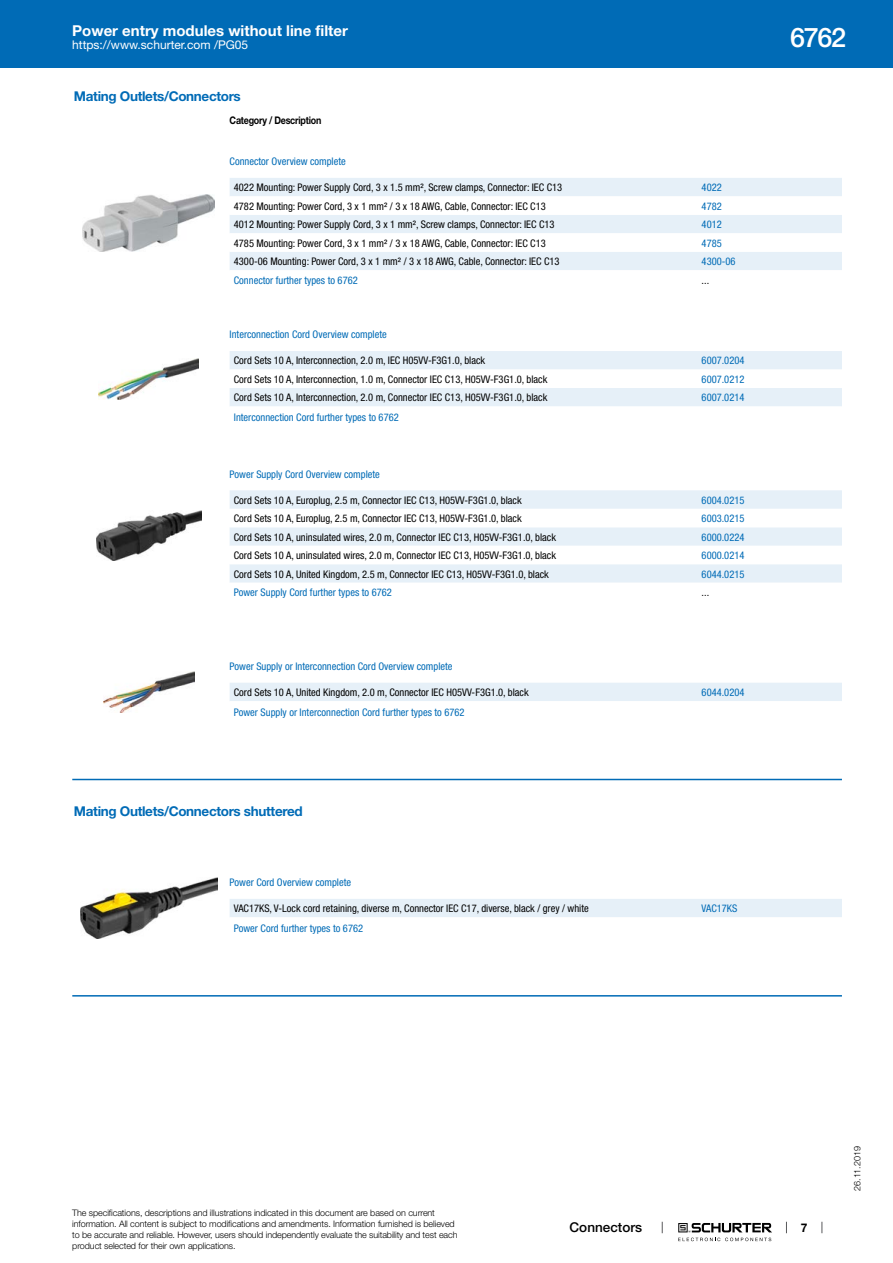
<style>
.page{position:relative;width:893px;height:1263px;background:#fff}
.page>*{position:absolute;margin:0;border:0;box-sizing:border-box;transform-origin:0 0}
.t1{font:500 27px "Helvetica Neue LT";color:#fff}
.t2{font:700 15px "Helvetica Neue LT";color:#fff}
.t3{font:700 13.5px "Helvetica Neue LT";letter-spacing:-.025em;color:#006bb6}
.t4{font:500 13.5px "Helvetica Neue LT";color:#000}
.t5{font:12px "Helvetica Neue LT";color:#fff}
.t6{font:700 12px "Helvetica Neue LT";color:#000}
.t7{font:condensed 10.5px "Helvetica Neue LT";color:#000}
.t8{font:condensed 10.5px "Helvetica Neue LT";color:#006bb6}
.t9{font:700 10.5px "Helvetica Neue LT";letter-spacing:-.025em;color:#000;scale:.85 1}
.t10{font:300 9px/10.8px "Helvetica Neue LT";letter-spacing:-.01em;color:#000}
</style>
<div class="page">
<svg style="left:678px;top:1223px;width:94px;height:18px"></svg>
<div style="left:0;top:0;width:893px;height:68px;background:#006bb6"></div>
<img style="left:83px;top:195px;width:132px;height:56px">
<div style="left:230px;top:178px;width:612px;height:18px;background:#e6f0f8"></div>
<svg style="left:230px;top:215px;width:612px;height:55px;fill:#e6f0f8"></svg>
<img style="left:99px;top:358px;width:100px;height:41px">
<svg style="left:230px;top:351px;width:612px;height:55px"></svg>
<img style="left:96px;top:510px;width:105px;height:50px">
<div style="left:230px;top:490px;width:612px;height:19px;background:#e6f0f8"></div>
<svg style="left:230px;top:527px;width:612px;height:56px;fill:#e6f0f8"></svg>
<img style="left:103px;top:672px;width:91px;height:40px">
<div style="left:230px;top:683px;width:612px;height:18px;background:#e6f0f8"></div>
<hr style="left:72px;top:779px;width:770px;height:1px;background:#006bb6">
<img style="left:80px;top:878px;width:137px;height:60px">
<div style="left:230px;top:899px;width:612px;height:18px;background:#e6f0f8"></div>
<hr style="left:72px;top:995px;width:770px;height:1px;background:#006bb6">
<h2 class="t2" style="left:72px;top:21px;width:277px">Power entry modules without line filter</h2>
<p class="t5" style="left:72px;top:38px;width:178px">https://www.schurter.com /PG05</p>
<p class="t3" style="left:74px;top:88px;width:168px">Mating Outlets/Connectors</p>
<p class="t9" style="left:230px;top:114px;width:109px">Category / Description</p>
<p class="t8" style="left:230px;top:155px;width:118px">Connector Overview complete</p>
<p class="t7" style="left:234px;top:181px;width:330px">4022 Mounting: Power Supply Cord, 3 x 1.5 mm², Screw clamps, Connector: IEC C13</p>
<p class="t8" style="left:702px;top:181px;width:22px">4022</p>
<p class="t7" style="left:234px;top:200px;width:313px">4782 Mounting: Power Cord, 3 x 1 mm² / 3 x 18 AWG, Cable, Connector: IEC C13</p>
<p class="t8" style="left:702px;top:200px;width:22px">4782</p>
<p class="t7" style="left:234px;top:218px;width:322px">4012 Mounting: Power Supply Cord, 3 x 1 mm², Screw clamps, Connector: IEC C13</p>
<p class="t8" style="left:702px;top:218px;width:22px">4012</p>
<p class="t7" style="left:234px;top:237px;width:313px">4785 Mounting: Power Cord, 3 x 1 mm² / 3 x 18 AWG, Cable, Connector: IEC C13</p>
<p class="t8" style="left:702px;top:237px;width:22px">4785</p>
<p class="t7" style="left:234px;top:255px;width:327px">4300-06 Mounting: Power Cord, 3 x 1 mm² / 3 x 18 AWG, Cable, Connector: IEC C13</p>
<p class="t8" style="left:702px;top:255px;width:35px">4300-06</p>
<p class="t8" style="left:234px;top:274px;width:125px">Connector further types to 6762</p>
<p class="t7" style="left:702px;top:274px;width:9px">...</p>
<p class="t8" style="left:230px;top:329px;width:159px">Interconnection Cord Overview complete</p>
<p class="t7" style="left:234px;top:355px;width:253px">Cord Sets 10 A, Interconnection, 2.0 m, IEC H05VV-F3G1.0, black</p>
<p class="t8" style="left:702px;top:355px;width:44px">6007.0204</p>
<p class="t7" style="left:234px;top:373px;width:315px">Cord Sets 10 A, Interconnection, 1.0 m, Connector IEC C13, H05VV-F3G1.0, black</p>
<p class="t8" style="left:702px;top:373px;width:44px">6007.0212</p>
<p class="t7" style="left:234px;top:392px;width:315px">Cord Sets 10 A, Interconnection, 2.0 m, Connector IEC C13, H05VV-F3G1.0, black</p>
<p class="t8" style="left:702px;top:392px;width:44px">6007.0214</p>
<p class="t8" style="left:234px;top:411px;width:166px">Interconnection Cord further types to 6762</p>
<p class="t8" style="left:230px;top:468px;width:152px">Power Supply Cord Overview complete</p>
<p class="t7" style="left:234px;top:494px;width:289px">Cord Sets 10 A, Europlug, 2.5 m, Connector IEC C13, H05VV-F3G1.0, black</p>
<p class="t8" style="left:702px;top:494px;width:44px">6004.0215</p>
<p class="t7" style="left:234px;top:512px;width:289px">Cord Sets 10 A, Europlug, 2.5 m, Connector IEC C13, H05VV-F3G1.0, black</p>
<p class="t8" style="left:702px;top:512px;width:44px">6003.0215</p>
<p class="t7" style="left:234px;top:531px;width:324px">Cord Sets 10 A, uninsulated wires, 2.0 m, Connector IEC C13, H05VV-F3G1.0, black</p>
<p class="t8" style="left:702px;top:531px;width:44px">6000.0224</p>
<p class="t7" style="left:234px;top:549px;width:324px">Cord Sets 10 A, uninsulated wires, 2.0 m, Connector IEC C13, H05VV-F3G1.0, black</p>
<p class="t8" style="left:702px;top:549px;width:44px">6000.0214</p>
<p class="t7" style="left:234px;top:568px;width:317px">Cord Sets 10 A, United Kingdom, 2.5 m, Connector IEC C13, H05VV-F3G1.0, black</p>
<p class="t8" style="left:702px;top:568px;width:44px">6044.0215</p>
<p class="t8" style="left:234px;top:586px;width:160px">Power Supply Cord further types to 6762</p>
<p class="t7" style="left:702px;top:586px;width:9px">...</p>
<p class="t8" style="left:230px;top:660px;width:224px">Power Supply or Interconnection Cord Overview complete</p>
<p class="t7" style="left:234px;top:686px;width:296px">Cord Sets 10 A, United Kingdom, 2.0 m, Connector IEC H05VV-F3G1.0, black</p>
<p class="t8" style="left:702px;top:686px;width:44px">6044.0204</p>
<p class="t8" style="left:234px;top:706px;width:232px">Power Supply or Interconnection Cord further types to 6762</p>
<p class="t3" style="left:74px;top:802px;width:230px">Mating Outlets/Connectors shuttered</p>
<p class="t8" style="left:230px;top:876px;width:123px">Power Cord Overview complete</p>
<p class="t7" style="left:234px;top:902px;width:356px">VAC17KS, V-Lock cord retaining, diverse m, Connector IEC C17, diverse, black / grey / white</p>
<p class="t8" style="left:702px;top:902px;width:37px">VAC17KS</p>
<p class="t8" style="left:234px;top:922px;width:131px">Power Cord further types to 6762</p>
<h1 class="t1" style="left:790px;top:21px;width:57px">6762</h1>
<p class="t10" style="left:72px;top:1207px;width:387px">The specifications, descriptions and illustrations indicated in this document are based on current information. All content is subject to modifications and amendments. Information furnished is believed to be accurate and reliable. However, users should independently evaluate the suitability and test each product selected for their own applications.</p>
<p class="t4" style="left:570px;top:1219px;width:74px">Connectors</p>
<p class="t6" style="left:801px;top:1220px;width:8px">7</p>
<p class="t10" style="left:852px;top:1191px;width:46px;rotate:-90deg">26.11.2019</p>
</div>
